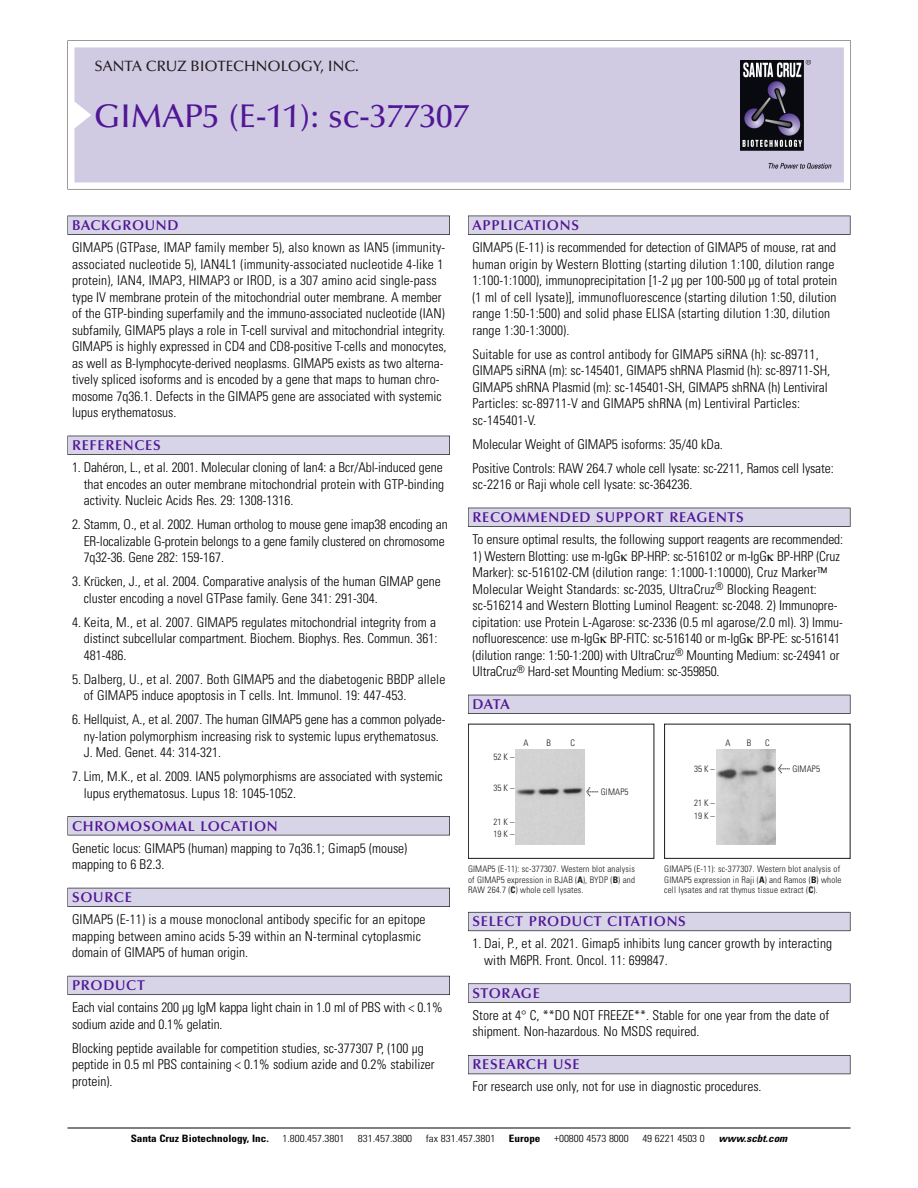
<style>
.page{position:relative;width:918px;height:1188px;background:#fff}
.page>*{position:absolute;margin:0;border:0;box-sizing:border-box;transform-origin:0 0}
.t1{font:500 33px "Optima";color:#511695}
.t2{font:500 15px "Optima";color:#231f20}
.t3{font:600 14.25px "Optima";letter-spacing:.05em;color:#511695}
.t4{font:300 condensed 13.5px/16.5px "Univers";color:#000}
.t5{font:300 condensed 10.2px "Univers";color:#000;scale:1.1 1}
.t6{font:700 condensed 10.2px "Univers";color:#000;scale:1.1 1}
.t7{font:italic 700 condensed 10.2px "Univers";color:#000;scale:1.1 1}
.t8{font:300 condensed 9px/10.5px "Univers";letter-spacing:.015em;color:#191919}
.s1{font-family:"Meta Plus";font-weight:400;font-stretch:normal;font-size:10.5px}
.s2{font-weight:700}
</style>
<div class="page">
<svg style="left:68px;top:40px;width:783px;height:149px"></svg>
<div style="left:74px;top:47px;width:770px;height:135px;background:#d1cae3"></div>
<img style="left:741px;top:60px;width:90px;height:108px">
<div style="left:68px;top:216px;width:382px;height:19px;background:#535256"></div>
<div style="left:68px;top:216px;width:381px;height:18px;background:#d7d4e8"></div>
<div style="left:68px;top:436px;width:382px;height:19px;background:#525156"></div>
<div style="left:68px;top:436px;width:381px;height:18px;background:#d7d4e8"></div>
<div style="left:68px;top:816px;width:382px;height:19px;background:#545357"></div>
<div style="left:68px;top:817px;width:381px;height:18px;background:#d7d4e8"></div>
<div style="left:68px;top:888px;width:382px;height:19px;background:#535259"></div>
<div style="left:68px;top:888px;width:381px;height:18px;background:#d7d4e8"></div>
<div style="left:68px;top:976px;width:382px;height:19px;background:#595860"></div>
<div style="left:68px;top:976px;width:381px;height:18px;background:#d7d4e8"></div>
<div style="left:468px;top:216px;width:382px;height:19px;background:#535256"></div>
<div style="left:468px;top:216px;width:382px;height:18px;background:#d7d4e8"></div>
<div style="left:468px;top:508px;width:382px;height:19px;background:#525156"></div>
<div style="left:468px;top:508px;width:382px;height:18px;background:#d7d4e8"></div>
<div style="left:468px;top:695px;width:382px;height:19px;background:#515057"></div>
<div style="left:468px;top:695px;width:382px;height:18px;background:#d7d4e8"></div>
<div style="left:468px;top:912px;width:382px;height:19px;background:#686770"></div>
<div style="left:468px;top:913px;width:382px;height:18px;background:#d7d4e8"></div>
<svg style="left:468px;top:983px;width:382px;height:20px"></svg>
<div style="left:468px;top:984px;width:382px;height:18px;background:#d7d4e8"></div>
<div style="left:468px;top:1055px;width:382px;height:19px;background:#55545b"></div>
<div style="left:468px;top:1056px;width:382px;height:18px;background:#d7d4e8"></div>
<hr style="left:68px;top:1128px;width:782px;height:1px;background:#000">
<div style="left:468px;top:724px;width:186px;height:135px;border:1px solid #191919"></div>
<img style="left:516px;top:749px;width:68px;height:95px">
<div style="left:664px;top:724px;width:186px;height:135px;border:1px solid #191919"></div>
<img style="left:716px;top:749px;width:60px;height:95px">
<p class="t2" style="left:94px;top:60px;width:266px">SANTA CRUZ BIOTECHNOLOGY, INC.</p>
<p class="t1" style="left:94px;top:102px;width:376px">GIMAP5 (E-11): sc-377307</p>
<p class="t3" style="left:72px;top:219px;width:108px">BACKGROUND</p>
<p class="t4" style="left:72px;top:240px;width:376px">GIMAP5 (GTPase, IMAP family member 5), also known as IAN5 (immunity&shy;associated nucleotide 5), IAN4L1 (immunity-associated nucleotide 4-like 1 protein), IAN4, IMAP3, HIMAP3 or IROD, is a 307 amino acid single-pass type IV membrane protein of the mitochondrial outer membrane. A member of the GTP-binding superfamily and the immuno-associated nucleotide (IAN) subfamily, GIMAP5 plays a role in T-cell survival and mitochondrial integrity.<br>GIMAP5 is highly expressed in CD4 and CD8-positive T-cells and monocytes, as well as B-lymphocyte-derived neoplasms. GIMAP5 exists as two alterna&shy;tively spliced isoforms and is encoded by a gene that maps to human chro&shy;mosome 7q36.1. Defects in the GIMAP5 gene are associated with systemic lupus erythematosus.</p>
<p class="t3" style="left:72px;top:439px;width:90px">REFERENCES</p>
<p class="t4" style="left:84px;top:460px;width:362px;text-align:justify;text-indent:-12px">1. Dahéron, L., et al. 2001. Molecular cloning of Ian4: a Bcr/Abl-induced gene that encodes an outer membrane mitochondrial protein with GTP-binding activity. Nucleic Acids Res. 29: 1308-1316.</p>
<p class="t4" style="left:84px;top:517px;width:365px;text-indent:-12px">2. Stamm, O., et al. 2002. Human ortholog to mouse gene imap38 encoding an<br>ER-localizable G-protein belongs to a gene family clustered on chromosome<br>7q32-36. Gene 282: 159-167.</p>
<p class="t4" style="left:84px;top:574px;width:359px;text-indent:-12px">3. Krücken, J., et al. 2004. Comparative analysis of the human GIMAP gene cluster encoding a novel GTPase family. Gene 341: 291-304.</p>
<p class="t4" style="left:84px;top:615px;width:355px;text-align:justify;text-indent:-12px">4. Keita, M., et al. 2007. GIMAP5 regulates mitochondrial integrity from a distinct subcellular compartment. Biochem. Biophys. Res. Commun. 361:<br>481-486.</p>
<p class="t4" style="left:84px;top:672px;width:363px;text-indent:-12px">5. Dalberg, U., et al. 2007. Both GIMAP5 and the diabetogenic BBDP allele of GIMAP5 induce apoptosis in T cells. Int. Immunol. 19: 447-453.</p>
<p class="t4" style="left:84px;top:712px;width:363px;text-indent:-12px">6. Hellquist, A., et al. 2007. The human GIMAP5 gene has a common polyade&shy;ny-lation polymorphism increasing risk to systemic lupus erythematosus.<br>J. Med. Genet. 44: 314-321.</p>
<p class="t4" style="left:84px;top:769px;width:361px;text-indent:-12px">7. Lim, M.K., et al. 2009. IAN5 polymorphisms are associated with systemic lupus erythematosus. Lupus 18: 1045-1052.</p>
<p class="t3" style="left:72px;top:820px;width:207px">CHROMOSOMAL LOCATION</p>
<p class="t4" style="left:72px;top:841px;width:337px">Genetic locus: GIMAP5 (human) mapping to 7q36.1; Gimap5 (mouse) mapping to 6 B2.3.</p>
<p class="t3" style="left:72px;top:891px;width:61px">SOURCE</p>
<p class="t4" style="left:72px;top:913px;width:355px">GIMAP5 (E-11) is a mouse monoclonal antibody specific for an epitope mapping between amino acids 5-39 within an N-terminal cytoplasmic domain of GIMAP5 of human origin.</p>
<p class="t3" style="left:72px;top:979px;width:74px">PRODUCT</p>
<p class="t4" style="left:72px;top:1001px;width:372px">Each vial contains 200 µg IgM kappa light chain in 1.0 ml of PBS with &lt; 0.1% sodium azide and 0.1% gelatin.</p>
<p class="t4" style="left:72px;top:1041px;width:364px">Blocking peptide available for competition studies, sc-377307 P, (100 µg peptide in 0.5 ml PBS containing &lt; 0.1% sodium azide and 0.2% stabilizer protein).</p>
<p class="t3" style="left:473px;top:219px;width:108px">APPLICATIONS</p>
<p class="t4" style="left:473px;top:240px;width:366px">GIMAP5 (E-11) is recommended for detection of GIMAP5 of mouse, rat and human origin by Western Blotting (starting dilution 1:100, dilution range 1:100-1:1000), immunoprecipitation [1-2 µg per 100-500 µg of total protein (1 ml of cell lysate)], immunofluorescence (starting dilution 1:50, dilution range 1:50-1:500) and solid phase ELISA (starting dilution 1:30, dilution range 1:30-1:3000).</p>
<p class="t4" style="left:473px;top:347px;width:359px">Suitable for use as control antibody for GIMAP5 siRNA (h): sc-89711, GIMAP5 siRNA (m): sc-145401, GIMAP5 shRNA Plasmid (h): sc-89711-SH, GIMAP5 shRNA Plasmid (m): sc-145401-SH, GIMAP5 shRNA (h) Lentiviral Particles: sc-89711-V and GIMAP5 shRNA (m) Lentiviral Particles: sc-145401-V.</p>
<p class="t4" style="left:473px;top:437px;width:252px">Molecular Weight of GIMAP5 isoforms: 35/40 kDa.</p>
<p class="t4" style="left:473px;top:461px;width:363px">Positive Controls: RAW 264.7 whole cell lysate: sc-2211, Ramos cell lysate: sc-2216 or Raji whole cell lysate: sc-364236.</p>
<p class="t3" style="left:473px;top:511px;width:273px">RECOMMENDED SUPPORT REAGENTS</p>
<p class="t4" style="left:473px;top:532px;width:372px">To ensure optimal results, the following support reagents are recommended:</p>
<p class="t4" style="left:473px;top:549px;width:372px">1) Western Blotting: use m-IgG BP-HRP: sc-516102 or m-IgG BP-HRP (Cruz Marker): sc-516102-CM (dilution range: 1:1000-1:10000), Cruz Marker™ Molecular Weight Standards: sc-2035, UltraCruz<sup>®</sup> Blocking Reagent: sc-516214 and Western Blotting Luminol Reagent: sc-2048. 2) Immunopre&shy;cipitation: use Protein L-Agarose: sc-2336 (0.5 ml agarose/2.0 ml). 3) Immu&shy;nofluorescence: use m-IgG BP-FITC: sc-516140 or m-IgG BP-PE: sc-516141 (dilution range: 1:50-1:200) with UltraCruz<sup>®</sup> Mounting Medium: sc-24941 or UltraCruz<sup>®</sup> Hard-set Mounting Medium: sc-359850.</p>
<p class="t3" style="left:473px;top:698px;width:39px">DATA</p>
<p class="t8" style="left:494px;top:753px;width:22px">52K–</p>
<p class="t8" style="left:494px;top:784px;width:22px">35K–</p>
<p class="t8" style="left:494px;top:817px;width:22px;line-height:12.1px">21K–<br>19K–</p>
<p class="t8" style="left:524px;top:738px;width:7px">A</p>
<p class="t8" style="left:547px;top:738px;width:6px">B</p>
<p class="t8" style="left:570px;top:738px;width:6px">C</p>
<p class="t8" style="left:586px;top:787px;width:44px"><span class="s1">&lt;</span> GIMAP5</p>
<p class="t8" style="left:468px;top:865px;width:169px;text-align:justify">GIMAP5 (E-11): sc-377307. Western blot analysis of GIMAP5 expression in BJAB (<span class="s2">A</span>), BYDP (<span class="s2">B</span>) and RAW 264.7 (<span class="s2">C</span>) whole cell lysates.</p>
<p class="t8" style="left:694px;top:765px;width:22px">35K–</p>
<p class="t8" style="left:694px;top:797px;width:22px;line-height:13.4px">21K–<br>19K–</p>
<p class="t8" style="left:725px;top:738px;width:7px">A</p>
<p class="t8" style="left:747px;top:738px;width:6px">B</p>
<p class="t8" style="left:765px;top:738px;width:6px">C</p>
<p class="t8" style="left:778px;top:765px;width:44px"><span class="s1">&lt;</span> GIMAP5</p>
<p class="t8" style="left:664px;top:865px;width:179px">GIMAP5 (E-11): sc-377307. Western blot analysis of<br>GIMAP5 expression in Raji (<span class="s2">A</span>) and Ramos (<span class="s2">B</span>) whole cell lysates and rat thymus tissue extract (<span class="s2">C</span>).</p>
<p class="t3" style="left:473px;top:916px;width:215px">SELECT PRODUCT CITATIONS</p>
<p class="t4" style="left:484px;top:937px;width:350px;text-indent:-12px">1. Dai, P., et al. 2021. Gimap5 inhibits lung cancer growth by interacting with M6PR. Front. Oncol. 11: 699847.</p>
<p class="t3" style="left:473px;top:987px;width:69px">STORAGE</p>
<p class="t4" style="left:473px;top:1008px;width:358px">Store at 4° C, **DO NOT FREEZE**. Stable for one year from the date of shipment. Non-hazardous. No MSDS required.</p>
<p class="t3" style="left:473px;top:1059px;width:109px">RESEARCH USE</p>
<p class="t4" style="left:473px;top:1080px;width:291px">For research use only, not for use in diagnostic procedures.</p>
<p class="t6" style="left:131px;top:1135px;width:127px">Santa Cruz Biotechnology, Inc.</p>
<p class="t5" style="left:282px;top:1135px;width:58px">1.800.457.3801</p>
<p class="t5" style="left:358px;top:1135px;width:51px">831.457.3800</p>
<p class="t5" style="left:426px;top:1135px;width:65px">fax 831.457.3801</p>
<p class="t6" style="left:509px;top:1135px;width:30px">Europe</p>
<p class="t5" style="left:554px;top:1135px;width:69px">+00800 4573 8000</p>
<p class="t5" style="left:642px;top:1135px;width:58px">49 6221 4503 0</p>
<p class="t7" style="left:719px;top:1135px;width:66px">www.scbt.com</p>
</div>
